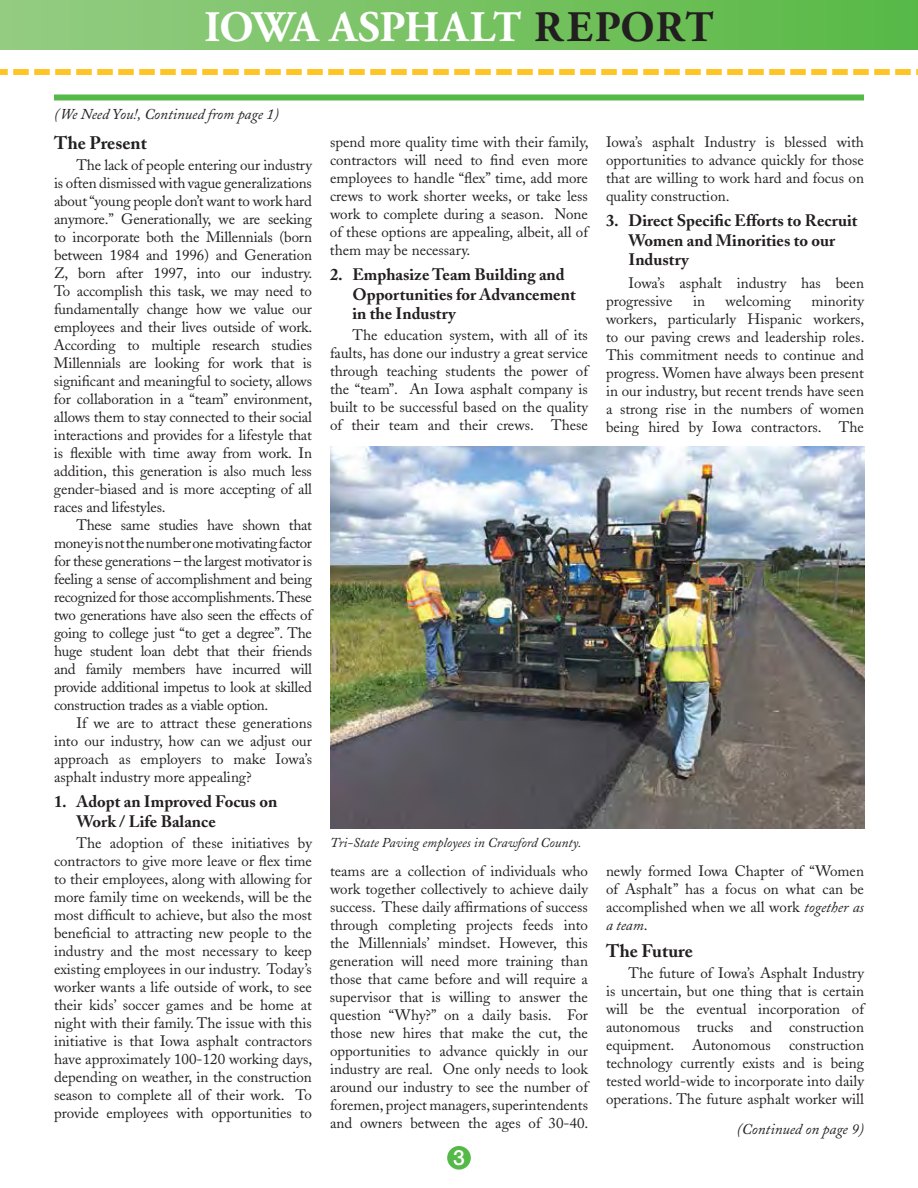
<style>
.page{position:relative;width:918px;height:1188px;background:#fff}
.page>*{position:absolute;margin:0;border:0;box-sizing:border-box;transform-origin:0 0}
.t1{font:700 43.5px "Adobe Garamond";letter-spacing:.005em;color:#fff}
.t2{font:500 21px "Helvetica Neue";color:#fff}
.t3{font:700 18px "Adobe Caslon";color:#231f20}
.t4{font:700 16.5px/19.5px "Adobe Caslon";color:#231f20}
.t5{font:15px/18px "Adobe Caslon";letter-spacing:-.005em;color:#231f20;text-align:justify}
.t6{font:italic 15px "Adobe Caslon";color:#231f20}
.t7{font:italic 13.5px "Adobe Caslon";color:#231f20}
.s1{color:#231f20}
.s2{font-style:italic}
</style>
<div class="page">
<div style="left:0;top:0;width:918px;height:50px;background:linear-gradient(to right,#95cc81,#59b945)"></div>
<div style="left:447px;top:1146px;width:24px;height:24px;background:#54b948;border-radius:50%"></div>
<svg style="left:0;top:69px;width:918px;height:6px"></svg>
<div style="left:54px;top:94px;width:810px;height:6px;background:#54b948"></div>
<img style="left:330px;top:446px;width:535px;height:383px">
<h1 class="t1" style="left:204px;top:3px;width:511px">IOWA ASPHALT <span class="s1">REPORT</span></h1>
<p class="t6" style="left:54px;top:105px;width:227px">(We Need You!, Continued from page 1)</p>
<p class="t3" style="left:54px;top:132px;width:94px">The Present</p>
<p class="t5" style="left:54px;top:156px;width:260px;text-align:left;text-indent:23px">The lack of people entering our industry is often dismissed with vague generalizations about “young people don’t want to work hard anymore.” Generationally, we are seeking to incorporate both the Millennials (born between 1984 and 1996) and Generation Z, born after 1997, into our industry.<br>To accomplish this task, we may need to fundamentally change how we value our employees and their lives outside of work.<br>According to multiple research studies Millennials are looking for work that is significant and meaningful to society, allows for collaboration in a “team” environment, allows them to stay connected to their social interactions and provides for a lifestyle that is flexible with time away from work. In addition, this generation is also much less gender-biased and is more accepting of all races and lifestyles.</p>
<p class="t5" style="left:54px;top:516px;width:260px;text-indent:22px">These same studies have shown that money is not the number one motivating factor for these generations – the largest motivator is feeling a sense of accomplishment and being recognized for those accomplishments. These two generations have also seen the effects of going to college just “to get a degree”. The huge student loan debt that their friends and family members have incurred will provide additional impetus to look at skilled construction trades as a viable option.</p>
<p class="t5" style="left:54px;top:714px;width:260px;text-indent:22px">If we are to attract these generations into our industry, how can we adjust our approach as employers to make Iowa’s asphalt industry more appealing?</p>
<p class="t4" style="left:76px;top:792px;width:202px;text-indent:-22px">1. Adopt an Improved Focus on<br>Work / Life Balance</p>
<p class="t5" style="left:54px;top:834px;width:260px;text-indent:22px">The adoption of these initiatives by contractors to give more leave or flex time to their employees, along with allowing for more family time on weekends, will be the most difficult to achieve, but also the most beneficial to attracting new people to the industry and the most necessary to keep existing employees in our industry. Today’s worker wants a life outside of work, to see their kids’ soccer games and be home at night with their family. The issue with this initiative is that Iowa asphalt contractors have approximately 100-120 working days, depending on weather, in the construction season to complete all of their work. To provide employees with opportunities to</p>
<p class="t5" style="left:330px;top:133px;width:260px">spend more quality time with their family, contractors will need to find even more employees to handle “flex” time, add more crews to work shorter weeks, or take less work to complete during a season. None of these options are appealing, albeit, all of them may be necessary.</p>
<p class="t4" style="left:352px;top:265px;width:225px;text-indent:-22px">2. Emphasize Team Building and<br>Opportunities for Advancement in the Industry</p>
<p class="t5" style="left:330px;top:326px;width:260px;text-indent:22px">The education system, with all of its faults, has done our industry a great service through teaching students the power of the “team”. An Iowa asphalt company is built to be successful based on the quality of their team and their crews.</p>
<p class="t5" style="left:551px;top:416px;width:38px">These</p>
<p class="t7" style="left:330px;top:835px;width:253px">Tri-State Paving employees in Crawford County.</p>
<p class="t5" style="left:330px;top:862px;width:260px">teams are a collection of individuals who work together collectively to achieve daily success. These daily affirmations of success through completing projects feeds into the Millennials’ mindset. However, this generation will need more training than those that came before and will require a supervisor that is willing to answer the question “Why?” on a daily basis. For those new hires that make the cut, the opportunities to advance quickly in our industry are real. One only needs to look around our industry to see the number of foremen, project managers, superintendents and owners between the ages of 30-40.</p>
<h2 class="t2" style="left:453px;top:1145px;width:13px">3</h2>
<p class="t5" style="left:606px;top:133px;width:260px">Iowa’s asphalt Industry is blessed with opportunities to advance quickly for those that are willing to work hard and focus on quality construction.</p>
<p class="t4" style="left:628px;top:211px;width:231px;text-indent:-22px">3. Direct Specific Efforts to Recruit<br>Women and Minorities to our<br>Industry</p>
<p class="t5" style="left:606px;top:274px;width:259px;text-indent:22px">Iowa’s asphalt industry has been progressive</p>
<p class="t5" style="left:693px;top:292px;width:13px">in</p>
<p class="t5" style="left:726px;top:292px;width:67px">welcoming</p>
<p class="t5" style="left:606px;top:292px;width:260px;text-align:left;text-indent:206px">minority workers, particularly Hispanic workers, to our paving crews and leadership roles.<br>This commitment needs to continue and progress. Women have always been present in our industry, but recent trends have seen a strong rise in the numbers of women being hired by Iowa contractors.</p>
<p class="t5" style="left:839px;top:418px;width:27px">The</p>
<p class="t5" style="left:606px;top:862px;width:260px">newly formed Iowa Chapter of “Women of Asphalt” has a focus on what can be accomplished when we all work <span class="s2">together as a team</span>.</p>
<p class="t3" style="left:606px;top:940px;width:88px">The Future</p>
<p class="t5" style="left:606px;top:964px;width:260px;text-indent:22px">The future of Iowa’s Asphalt Industry is uncertain, but one thing that is certain will be the eventual incorporation of autonomous trucks and construction equipment.</p>
<p class="t5" style="left:606px;top:1036px;width:260px;text-indent:86px">Autonomous construction technology currently exists and is being tested world-wide to incorporate into daily operations. The future asphalt worker will</p>
<p class="t6" style="left:737px;top:1120px;width:129px">(Continued on page 9)</p>
</div>
